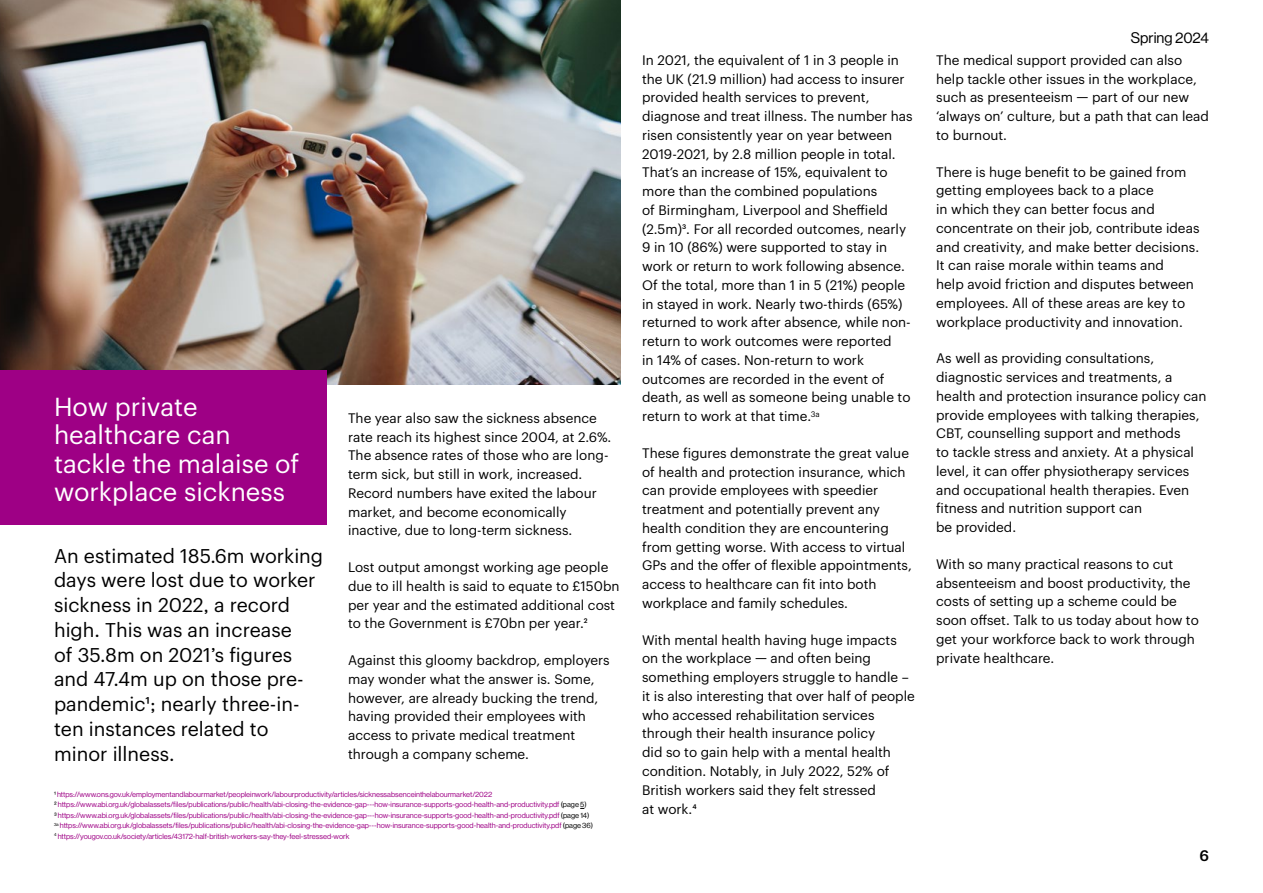
<style>
.page{position:relative;width:1263px;height:893px;background:#fff}
.page>*{position:absolute;margin:0;border:0;box-sizing:border-box;transform-origin:0 0}
.Subtitle__NHG_17_19{font:25.5px/28.5px "Graphik";color:#fff}
.Intro_13_16_5{font:19.5px/24.8px "Graphik";color:#000}
.t1{font:15px "N Haas Grotesk DS Pro 55 Rg";color:#000}
.Subtitle__NHG_17_19-2{font:500 15px "Graphik";color:#000}
.Body_text_black{font:13.5px/18.8px "Graphik";color:#000}
.FootNote{font:7.5px/10.5px "N Haas Grotesk DS Pro 55 Rg";color:#9e0085}
.s1{color:#000}
</style>
<div class="page">
<img style="left:0;top:0;width:621px;height:385px">
<div style="left:0;top:370px;width:327px;height:155px;background:#9e0085"></div>
<p class="Subtitle__NHG_17_19" style="left:54px;top:390px;width:247px">How private healthcare can tackle the malaise of workplace sickness</p>
<p class="Intro_13_16_5" style="left:54px;top:542px;width:271px">An estimated 185.6m working days were lost due to worker sickness in 2022, a record high. This was an increase<br>of 35.8m on 2021’s figures and 47.4m up on those pre&shy;pandemic1; nearly three-in&shy;ten instances related to minor illness.</p>
<p class="Body_text_black" style="left:348px;top:407px;width:265px">The year also saw the sickness absence rate reach its highest since 2004, at 2.6%.<br>The absence rates of those who are long&shy;term sick, but still in work, increased.<br>Record numbers have exited the labour market, and become economically inactive, due to long-term sickness.</p>
<p class="Body_text_black" style="left:348px;top:557px;width:273px">Lost output amongst working age people due to ill health is said to equate to £150bn per year and the estimated additional cost to the Government is £70bn per year.2</p>
<p class="Body_text_black" style="left:348px;top:650px;width:263px">Against this gloomy backdrop, employers may wonder what the answer is. Some, however, are already bucking the trend, having provided their employees with access to private medical treatment through a company scheme.</p>
<p class="FootNote" style="left:54px;top:789px;width:440px"><span class="s1">1</span> https://www.ons.gov.uk/employmentandlabourmarket/peopleinwork/labourproductivity/articles/sicknessabsenceinthelabourmarket/2022</p>
<p class="FootNote" style="left:54px;top:800px;width:534px"><span class="s1">2</span> https://www.abi.org.uk/globalassets/files/publications/public/health/abi-closing-the-evidence-gap---how-insurance-supports-good-health-and-productivity.pdf <span class="s1">(page 5)</span></p>
<p class="FootNote" style="left:54px;top:810px;width:541px"><span class="s1">3</span> https://www.abi.org.uk/globalassets/files/publications/public/health/abi-closing-the-evidence-gap---how-insurance-supports-good-health-and-productivity.pdf <span class="s1">(page 14)<br></span><sup>3a</sup> https://www.abi.org.uk/globalassets/files/publications/public/health/abi-closing-the-evidence-gap---how-insurance-supports-good-health-and-productivity.pdf <span class="s1">(page 36)</span></p>
<p class="FootNote" style="left:54px;top:831px;width:297px"><sup>4</sup> https://yougov.co.uk/society/articles/43172-half-british-workers-say-they-feel-stressed-work</p>
<p class="Body_text_black" style="left:642px;top:50px;width:272px">In 2021, the equivalent of 1 in 3 people in the UK (21.9 million) had access to insurer provided health services to prevent, diagnose and treat illness. The number has risen consistently year on year between 2019-2021, by 2.8 million people in total.<br>That’s an increase of 15%, equivalent to more than the combined populations<br>of Birmingham, Liverpool and Sheffield (2.5m)3. For all recorded outcomes, nearly 9 in 10 (86%) were supported to stay in work or return to work following absence.<br>Of the total, more than 1 in 5 (21%) people in stayed in work. Nearly two-thirds (65%) returned to work after absence, while non&shy;return to work outcomes were reported<br>in 14% of cases. Non-return to work outcomes are recorded in the event of death, as well as someone being unable to return to work at that time.<sup>3a</sup></p>
<p class="Body_text_black" style="left:642px;top:443px;width:271px">These figures demonstrate the great value of health and protection insurance, which can provide employees with speedier treatment and potentially prevent any health condition they are encountering from getting worse. With access to virtual GPs and the offer of flexible appointments, access to healthcare can fit into both workplace and family schedules.</p>
<p class="Body_text_black" style="left:642px;top:629px;width:274px">With mental health having huge impacts on the workplace — and often being something employers struggle to handle – it is also interesting that over half of people who accessed rehabilitation services through their health insurance policy<br>did so to gain help with a mental health condition. Notably, in July 2022, 52% of British workers said they felt stressed<br>at work.4</p>
<p class="t1" style="left:1131px;top:30px;width:80px">Spring 2024</p>
<p class="Body_text_black" style="left:936px;top:50px;width:274px">The medical support provided can also help tackle other issues in the workplace, such as presenteeism — part of our new ‘always on’ culture, but a path that can lead to burnout.</p>
<p class="Body_text_black" style="left:936px;top:161px;width:265px">There is huge benefit to be gained from getting employees back to a place<br>in which they can better focus and concentrate on their job, contribute ideas and creativity, and make better decisions.<br>It can raise morale within teams and<br>help avoid friction and disputes between employees. All of these areas are key to workplace productivity and innovation.</p>
<p class="Body_text_black" style="left:936px;top:348px;width:272px">As well as providing consultations, diagnostic services and treatments, a health and protection insurance policy can provide employees with talking therapies, CBT, counselling support and methods<br>to tackle stress and anxiety. At a physical level, it can offer physiotherapy services and occupational health therapies. Even fitness and nutrition support can<br>be provided.</p>
<p class="Body_text_black" style="left:936px;top:554px;width:264px">With so many practical reasons to cut absenteeism and boost productivity, the costs of setting up a scheme could be soon offset. Talk to us today about how to get your workforce back to work through private healthcare.</p>
<p class="Subtitle__NHG_17_19-2" style="left:1199px;top:844px;width:11px">6</p>
</div>
